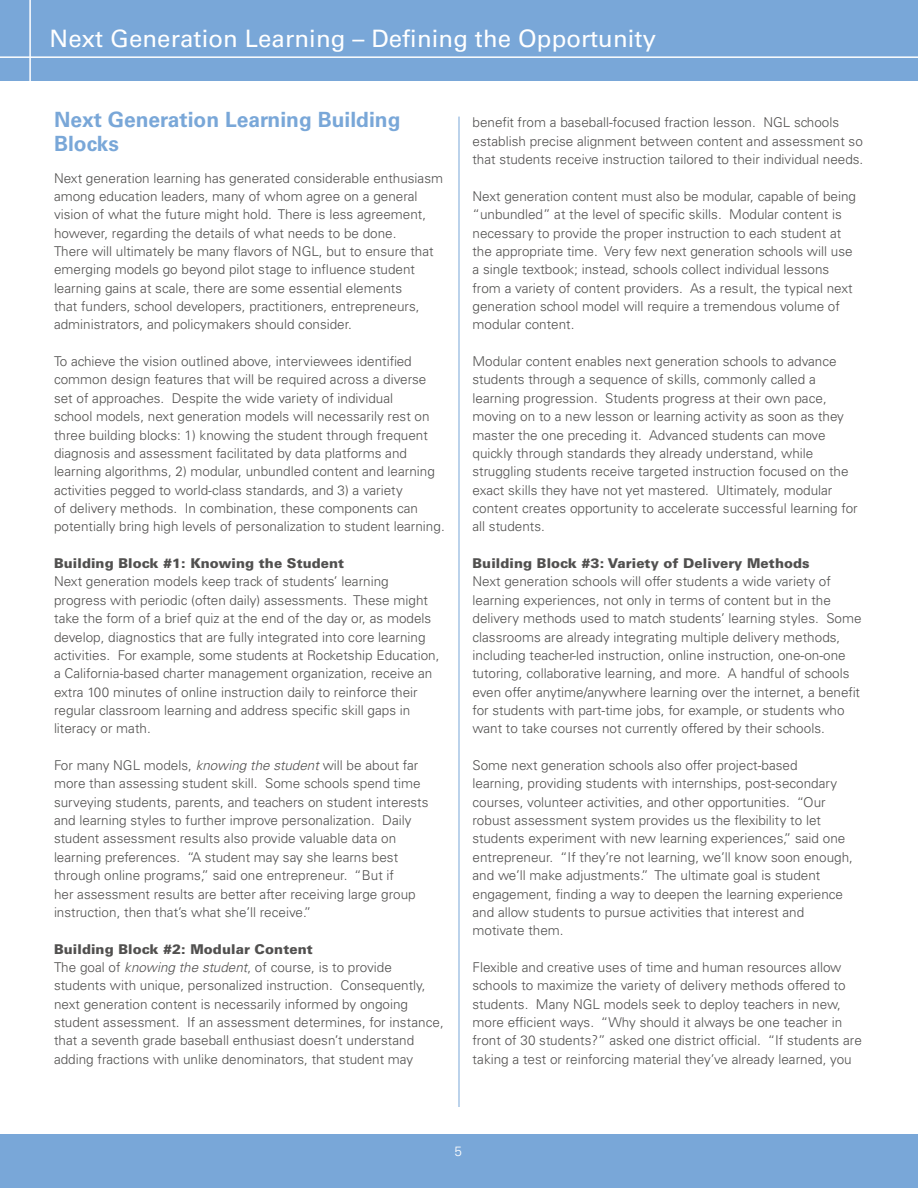
<style>
.page{position:relative;width:918px;height:1188px;background:#fff}
.page>*{position:absolute;margin:0;border:0;box-sizing:border-box;transform-origin:0 0}
.t1{font:24px "Univers LT Std";letter-spacing:.005em;color:#fff}
.t2{font:700 21px/24px "Univers LT Std";color:#79a7d8}
.t3{font:300 13.5px/18.3px "Univers LT Std";color:#51504f}
.t4{font:900 13.5px "Univers LT Std";letter-spacing:.005em;color:#51504f}
.t5{font:300 13.5px "Univers LT Std";color:#fff}
.s1{font-style:italic}
.s2{font-weight:900}
</style>
<div class="page">
<div style="left:0;top:0;width:918px;height:81px;background:#79a7d8"></div>
<div style="left:0;top:1135px;width:918px;height:53px;background:#79a7d8"></div>
<hr style="left:0;top:56px;width:918px;height:2px;background:#fff">
<hr style="left:459px;top:117px;width:1px;height:990px;background:#79a7d8">
<hr style="left:29px;top:0;width:2px;height:93px;background:#fff">
<h1 class="t1" style="left:50px;top:25px;width:608px">Next Generation Learning – Defining the Opportunity</h1>
<h2 class="t2" style="left:54px;top:108px;width:348px">Next Generation Learning Building<br>Blocks</h2>
<p class="t3" style="left:54px;top:169px;width:391px">Next generation learning has generated considerable enthusiasm among education leaders, many of whom agree on a general vision of what the future might hold. There is less agreement, however, regarding the details of what needs to be done.<br>There will ultimately be many flavors of NGL, but to ensure that emerging models go beyond pilot stage to influence student learning gains at scale, there are some essential elements<br>that funders, school developers, practitioners, entrepreneurs, administrators, and policymakers should consider.</p>
<p class="t3" style="left:54px;top:352px;width:393px">To achieve the vision outlined above, interviewees identified common design features that will be required across a diverse set of approaches. Despite the wide variety of individual<br>school models, next generation models will necessarily rest on three building blocks: 1) knowing the student through frequent diagnosis and assessment facilitated by data platforms and learning algorithms, 2) modular, unbundled content and learning activities pegged to world-class standards, and 3) a variety<br>of delivery methods. In combination, these components can potentially bring high levels of personalization to student learning.</p>
<p class="t4" style="left:54px;top:555px;width:292px">Building Block #1: Knowing the Student</p>
<p class="t3" style="left:54px;top:573px;width:387px">Next generation models keep track of students’ learning progress with periodic (often daily) assessments. These might take the form of a brief quiz at the end of the day or, as models develop, diagnostics that are fully integrated into core learning activities. For example, some students at Rocketship Education, a California-based charter management organization, receive an extra 100 minutes of online instruction daily to reinforce their regular classroom learning and address specific skill gaps in literacy or math.</p>
<p class="t3" style="left:54px;top:756px;width:376px">For many NGL models, <span class="s1">knowing the student</span> will be about far more than assessing student skill. Some schools spend time surveying students, parents, and teachers on student interests and learning styles to further improve personalization. Daily student assessment results also provide valuable data on learning preferences. “A student may say she learns best through online programs,” said one entrepreneur. “But if<br>her assessment results are better after receiving large group instruction, then that’s what she’ll receive.”</p>
<p class="t3" style="left:54px;top:940px;width:391px"><span class="s2">Building Block #2: Modular Content<br></span>The goal of <span class="s1">knowing the student</span>, of course, is to provide students with unique, personalized instruction. Consequently, next generation content is necessarily informed by ongoing student assessment. If an assessment determines, for instance, that a seventh grade baseball enthusiast doesn’t understand adding fractions with unlike denominators, that student may</p>
<p class="t3" style="left:472px;top:114px;width:392px">benefit from a baseball-focused fraction lesson. NGL schools establish precise alignment between content and assessment so that students receive instruction tailored to their individual needs.</p>
<p class="t3" style="left:472px;top:187px;width:385px">Next generation content must also be modular, capable of being “unbundled” at the level of specific skills. Modular content is necessary to provide the proper instruction to each student at the appropriate time. Very few next generation schools will use a single textbook; instead, schools collect individual lessons from a variety of content providers. As a result, the typical next generation school model will require a tremendous volume of modular content.</p>
<p class="t3" style="left:472px;top:352px;width:387px">Modular content enables next generation schools to advance students through a sequence of skills, commonly called a learning progression. Students progress at their own pace, moving on to a new lesson or learning activity as soon as they master the one preceding it. Advanced students can move quickly through standards they already understand, while struggling students receive targeted instruction focused on the exact skills they have not yet mastered. Ultimately, modular content creates opportunity to accelerate successful learning for all students.</p>
<p class="t4" style="left:472px;top:555px;width:339px">Building Block #3: Variety of Delivery Methods</p>
<p class="t3" style="left:472px;top:573px;width:391px">Next generation schools will offer students a wide variety of learning experiences, not only in terms of content but in the delivery methods used to match students’ learning styles. Some classrooms are already integrating multiple delivery methods, including teacher-led instruction, online instruction, one-on-one tutoring, collaborative learning, and more. A handful of schools even offer anytime/anywhere learning over the internet, a benefit for students with part-time jobs, for example, or students who want to take courses not currently offered by their schools.</p>
<p class="t3" style="left:472px;top:756px;width:382px">Some next generation schools also offer project-based<br>learning, providing students with internships, post-secondary courses, volunteer activities, and other opportunities. “Our robust assessment system provides us the flexibility to let students experiment with new learning experiences,” said one entrepreneur. “If they’re not learning, we’ll know soon enough, and we’ll make adjustments.” The ultimate goal is student engagement, finding a way to deepen the learning experience and allow students to pursue activities that interest and motivate them.</p>
<p class="t3" style="left:472px;top:958px;width:391px">Flexible and creative uses of time and human resources allow schools to maximize the variety of delivery methods offered to students. Many NGL models seek to deploy teachers in new, more efficient ways. “Why should it always be one teacher in front of 30 students?” asked one district official. “If students are taking a test or reinforcing material they’ve already learned, you</p>
<p class="t5" style="left:454px;top:1143px;width:9px">5</p>
</div>
